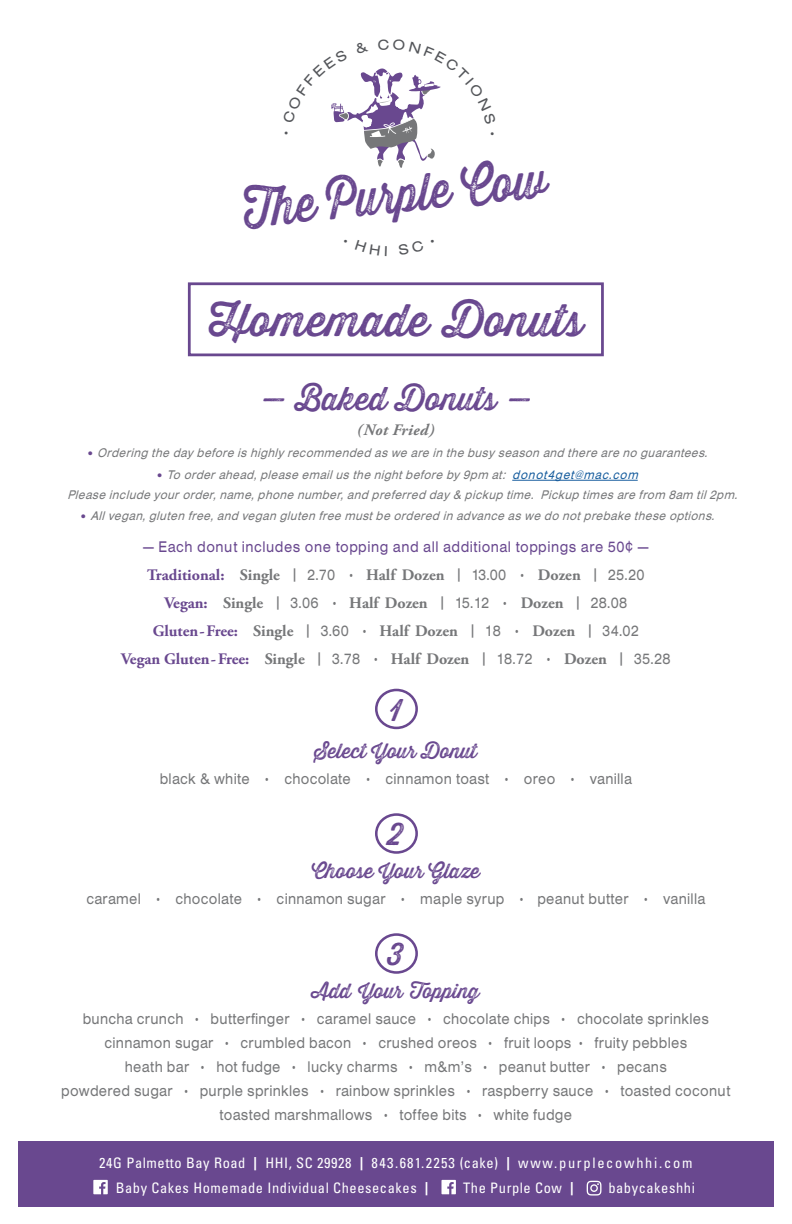
<style>
.page{position:relative;width:792px;height:1224px;background:#fff}
.page>*{position:absolute;margin:0;border:0;box-sizing:border-box;transform-origin:0 0}
.t1{font:50px "Thirsty Rough Reg Two";color:#69488f;scale:.88 1}
.t2{font:44.2px "Thirsty Rough Reg Two";color:#69488f}
.t3{font:32px "Thirsty Rough Reg Two";color:#69488f}
.t4{font:30.6px "Thirsty Rough Reg Two";color:#69488f}
.t5{font:20px "Thirsty Rough Reg Two";color:#69488f}
.t6{font:16px/24px "Sans Extended Regular DTC";letter-spacing:.02em;color:#767779;text-align:center;scale:.8 1}
.t7{font:700 16px/28px "Adobe Garamond Pro";color:#767779;text-align:center}
.t8{font:16px "Sans Extended Regular DTC";letter-spacing:.04em;color:#69488f;scale:.8 1}
.t9{font:italic 700 16px "Adobe Garamond Pro";letter-spacing:.02em;color:#767779}
.t10{font:condensed 14.4px/25px "Univers";letter-spacing:.04em;color:#fff}
.t11{font:italic 13px/20px "Sans Extended Regular DTC";color:#767779;scale:.8 1}
.s1{font-style:normal;font-size:20px;color:#69488f}
.s2{color:#175d9e}
.s3{color:#69488f}
.s4{font-family:"Sans Extended Regular DTC";font-weight:400}
.s5{font-weight:700;font-size:13.2px}
</style>
<div class="page">
<div style="left:18px;top:1141px;width:756px;height:65px;background:#69488f"></div>
<div style="left:375px;top:689px;width:43px;height:40px;border:3px solid #69488f;border-radius:50%"></div>
<div style="left:375px;top:813px;width:43px;height:41px;border:3px solid #69488f;border-radius:50%"></div>
<div style="left:375px;top:933px;width:43px;height:41px;border:3px solid #69488f;border-radius:50%"></div>
<hr style="left:512px;top:480px;width:126px;height:1px;background:#175d9e">
<svg style="left:93px;top:1180px;width:15px;height:14px"></svg>
<svg style="left:441px;top:1180px;width:15px;height:14px"></svg>
<svg style="left:587px;top:1181px;width:14px;height:15px"></svg>
<div style="left:188px;top:282px;width:416px;height:74px;border:3px solid #69488f"></div>
<svg style="left:331px;top:68px;width:110px;height:100px"></svg>
<h1 class="t1" style="left:240px;top:174px;width:348px;rotate:-6deg">The Purple Cow</h1>
<h2 class="t2" style="left:209px;top:288px;width:376px">Homemade Donuts</h2>
<h3 class="t3" style="left:259px;top:375px;width:275px">— Baked Donuts —</h3>
<p class="t9" style="left:357px;top:421px;width:79px">(Not Fried)</p>
<p class="t11" style="left:84px;top:443px;width:785px"><span class="s1">•</span> Ordering the daybefore ishighlyrecommended aswe are in the busyseason and there are no guarantees.</p>
<p class="t11" style="left:67px;top:465px;width:844px;text-indent:87px"><span class="s1">•</span> To orderahead,please emailusthe nightbefore by9pm at: <span class="s2">donot4get@mac.com<br></span>Please include yourorder,name,phone number,and preferred day&amp; pickup time. Pickup timesare from 8am til2pm.</p>
<p class="t11" style="left:78px;top:505px;width:802px"><span class="s1">•</span> Allvegan,gluten free,and vegan gluten free mustbe ordered in advance aswe do notprebake these options.</p>
<p class="t8" style="left:143px;top:537px;width:634px">— Each donut includes one topping and all additional toppings are 50¢ —</p>
<p class="t7" style="left:121px;top:561px;width:551px"><span class="s3">Traditional:</span> Single <span class="s4">| 2.70 •</span> Half Dozen <span class="s4">| 13.00 •</span> Dozen <span class="s4">| 25.20<br></span><span class="s3">Vegan:</span> Single <span class="s4">| 3.06 •</span> Half Dozen <span class="s4">| 15.12 •</span> Dozen <span class="s4">| 28.08<br></span><span class="s3">Gluten - Free:</span> Single <span class="s4">| 3.60 •</span> Half Dozen <span class="s4">| 18 •</span> Dozen <span class="s4">| 34.02<br></span><span class="s3">Vegan Gluten - Free:</span> Single <span class="s4">| 3.78 •</span> Half Dozen <span class="s4">| 18.72 •</span> Dozen <span class="s4">| 35.28</span></p>
<h3 class="t4" style="left:390px;top:687px;width:14px">1</h3>
<p class="t5" style="left:315px;top:736px;width:164px">Select Your Donut</p>
<p class="t6" style="left:160px;top:767px;width:592px">black &amp; white • chocolate • cinnamon toast • oreo • vanilla</p>
<h3 class="t4" style="left:388px;top:812px;width:17px">2</h3>
<p class="t5" style="left:312px;top:856px;width:170px">Choose Your Glaze</p>
<p class="t6" style="left:86px;top:887px;width:775px">caramel • chocolate • cinnamon sugar • maple syrup • peanut butter • vanilla</p>
<h3 class="t4" style="left:388px;top:932px;width:17px">3</h3>
<p class="t5" style="left:312px;top:977px;width:169px">Add Your Topping</p>
<p class="t6" style="left:61px;top:1007px;width:838px">buncha crunch • butterfinger • caramel sauce • chocolate chips • chocolate sprinkles cinnamon sugar • crumbled bacon • crushed oreos • fruit loops • fruity pebbles<br>heath bar • hot fudge • lucky charms • m&amp;m’s • peanut butter • pecans<br>powdered sugar • purple sprinkles • rainbow sprinkles • raspberry sauce • toasted coconut toasted marshmallows • toffee bits • white fudge</p>
<p class="t10" style="left:116px;top:1150px;width:578px;text-indent:-16px">24G Palmetto Bay Road <span class="s5">|</span> HHI, SC 29928 <span class="s5">|</span> 843.681.2253 (cake) <span class="s5">|</span> www.purplecowhhi.com<br>Baby Cakes Homemade Individual Cheesecakes <span class="s5">|</span></p>
<p class="t10" style="left:463px;top:1175px;width:112px">The Purple Cow <span class="s5">|</span></p>
<p class="t10" style="left:608px;top:1175px;width:88px">babycakeshhi</p>
</div>
